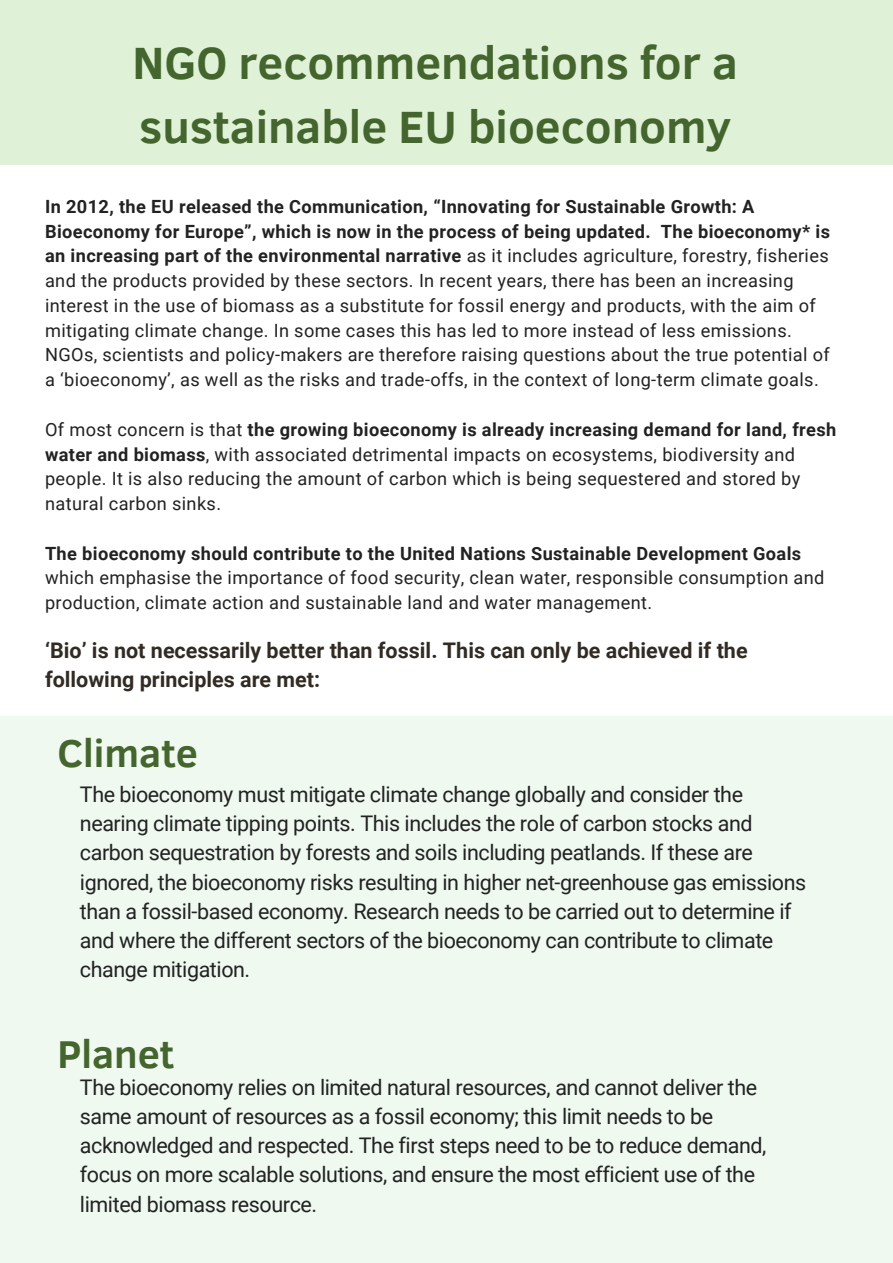
<style>
.page{position:relative;width:893px;height:1263px;background:#fff}
.page>*{position:absolute;margin:0;border:0;box-sizing:border-box;transform-origin:0 0}
.t1{font:700 46.35px/64.2px "Clear Sans";color:#44652d}
.t2{font:700 39.75px "Clear Sans";color:#44652d}
.t3{font:21.45px/29.2px "Roboto";letter-spacing:-.02em;color:#222}
.t4{font:700 21.45px/29.2px "Roboto";color:#312b24}
.t5{font:18.15px/24.8px "Roboto";letter-spacing:.02em;color:#222}
.t6{font:700 18.15px "Roboto";letter-spacing:.02em;color:#222}
.s1{font-weight:700}
</style>
<div class="page">
<div style="left:0;top:0;width:893px;height:164px;background:#dff1d7"></div>
<div style="left:0;top:716px;width:893px;height:547px;background:#eff9f0"></div>
<h1 class="t1" style="left:133px;top:28px;width:607px">NGO recommendations for a sustainable EU bioeconomy</h1>
<p class="t5" style="left:45px;top:194px;width:787px"><span class="s1">In 2012, the EU released the Communication, “Innovating for Sustainable Growth: A Bioeconomy for Europe”, which is now in the process of being updated. The bioeconomy* is an increasing part of the environmental narrative</span> as it includes agriculture, forestry, fisheries and the products provided by these sectors. In recent years, there has been an increasing interest in the use of biomass as a substitute for fossil energy and products, with the aim of mitigating climate change. In some cases this has led to more instead of less emissions.<br>NGOs, scientists and policy-makers are therefore raising questions about the true potential of a ‘bioeconomy’, as well as the risks and trade-offs, in the context of long-term climate goals.</p>
<p class="t5" style="left:45px;top:417px;width:793px">Of most concern is that <span class="s1">the growing bioeconomy is already increasing demand for land, fresh water and biomass</span>, with associated detrimental impacts on ecosystems, biodiversity and people. It is also reducing the amount of carbon which is being sequestered and stored by natural carbon sinks.</p>
<p class="t6" style="left:45px;top:543px;width:758px">The bioeconomy should contribute to the United Nations Sustainable Development Goals</p>
<p class="t5" style="left:45px;top:566px;width:781px">which emphasise the importance of food security, clean water, responsible consumption and production, climate action and sustainable land and water management.</p>
<p class="t4" style="left:45px;top:636px;width:704px">‘Bio’ is not necessarily better than fossil. This can only be achieved if the following principles are met:</p>
<h2 class="t2" style="left:57px;top:724px;width:142px">Climate</h2>
<p class="t3" style="left:80px;top:780px;width:728px">The bioeconomy must mitigate climate change globally and consider the nearing climate tipping points. This includes the role of carbon stocks and carbon sequestration by forests and soils including peatlands. If these are ignored, the bioeconomy risks resulting in higher net-greenhouse gas emissions than a fossil-based economy. Research needs to be carried out to determine if and where the different sectors of the bioeconomy can contribute to climate change mitigation.</p>
<h2 class="t2" style="left:57px;top:1025px;width:118px">Planet</h2>
<p class="t3" style="left:80px;top:1072px;width:688px">The bioeconomy relies on limited natural resources, and cannot deliver the same amount of resources as a fossil economy; this limit needs to be acknowledged and respected. The first steps need to be to reduce demand, focus on more scalable solutions, and ensure the most efficient use of the limited biomass resource.</p>
</div>
